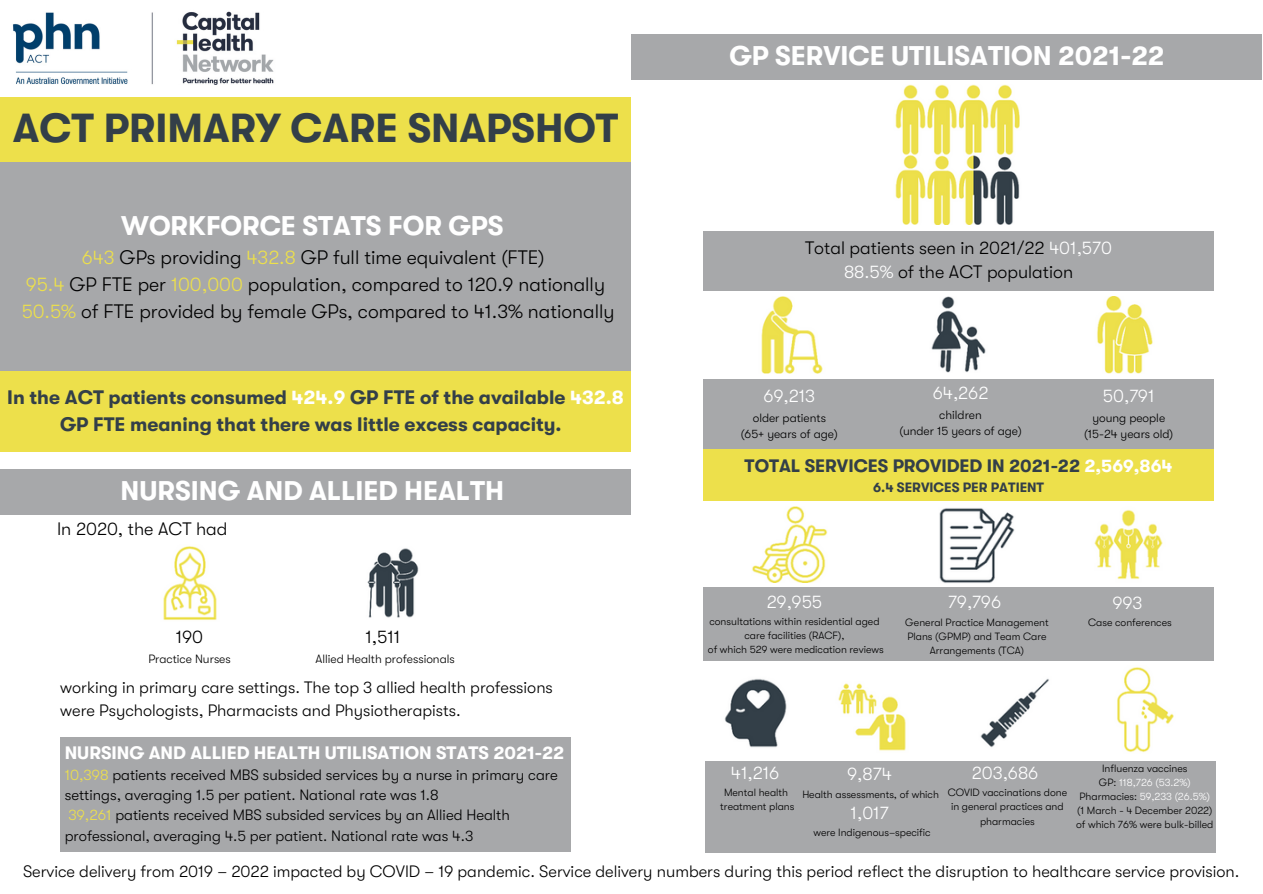
<style>
.page{position:relative;width:1263px;height:894px;background:#fff}
.page>*{position:absolute;margin:0;border:0;box-sizing:border-box;transform-origin:0 0}
.t1{font:700 40.5px "GT Walsheim";color:#333f48}
.t2{font:700 27px "GT Walsheim";color:#fff}
.t3{font:300 19.5px "GT Walsheim";color:#000}
.t4{font:700 19.5px/27px "GT Walsheim";color:#333f48;text-align:center}
.t5{font:300 18px "GT Walsheim";color:#000}
.t6{font:300 18px "GT Walsheim";color:#fff}
.t7{font:700 18px "GT Walsheim";color:#fff}
.t8{font:700 18px "GT Walsheim";color:#333f48}
.t9{font:300 16.5px/22.5px "GT Walsheim";color:#000}
.t10{font:300 15px/20.2px "GT Walsheim";color:#000}
.t11{font:700 13.5px "GT Walsheim";color:#333f48}
.t12{font:300 12px "GT Walsheim";color:#000}
.t13{font:300 10.5px/14px "GT Walsheim";color:#000;text-align:center}
.t14{font:300 10.5px "GT Walsheim";color:#fff}
.s1{color:#ede04b}
.s2{color:#fff}
.s3{color:#000}
</style>
<div class="page">
<div style="left:0;top:97px;width:631px;height:65px;background:#ede04b"></div>
<div style="left:0;top:162px;width:631px;height:210px;background:#a7a8aa"></div>
<div style="left:0;top:371px;width:631px;height:80px;background:#ede04b"></div>
<div style="left:631px;top:34px;width:631px;height:45px;background:#a7a8aa"></div>
<img style="left:895px;top:85px;width:125px;height:139px">
<img style="left:761px;top:296px;width:62px;height:77px">
<img style="left:931px;top:296px;width:55px;height:76px">
<img style="left:1097px;top:296px;width:56px;height:77px">
<div style="left:703px;top:379px;width:511px;height:74px;background:#a7a8aa"></div>
<div style="left:703px;top:231px;width:511px;height:59px;background:#a7a8aa"></div>
<div style="left:703px;top:449px;width:511px;height:51px;background:#ede04b"></div>
<img style="left:752px;top:506px;width:75px;height:77px">
<img style="left:939px;top:508px;width:76px;height:75px">
<img style="left:1094px;top:510px;width:69px;height:69px">
<img style="left:724px;top:679px;width:63px;height:69px">
<img style="left:838px;top:683px;width:68px;height:68px">
<img style="left:980px;top:679px;width:69px;height:69px">
<img style="left:1117px;top:667px;width:57px;height:85px">
<div style="left:703px;top:587px;width:511px;height:73px;background:#a7a8aa"></div>
<div style="left:705px;top:761px;width:511px;height:91px;background:#a7a8aa"></div>
<img style="left:12px;top:11px;width:262px;height:74px">
<div style="left:60px;top:736px;width:511px;height:114px;background:#a7a8aa"></div>
<div style="left:0;top:469px;width:631px;height:45px;background:#a7a8aa"></div>
<img style="left:163px;top:546px;width:54px;height:74px">
<img style="left:367px;top:548px;width:52px;height:70px">
<p class="t1" style="left:13px;top:105px;width:607px">ACT PRIMARY CARE SNAPSHOT</p>
<p class="t2" style="left:121px;top:211px;width:384px">WORKFORCE STATS FOR GPS</p>
<p class="t3" style="left:82px;top:247px;width:464px"><span class="s1">643</span> GPs providing <span class="s1">432.8</span> GP full time equivalent (FTE)</p>
<p class="t3" style="left:26px;top:274px;width:580px"><span class="s1">95.4</span> GP FTE per <span class="s1">100,000</span> population, compared to 120.9 nationally</p>
<p class="t3" style="left:22px;top:301px;width:594px"><span class="s1">50.5%</span> of FTE provided by female GPs, compared to 41.3% nationally</p>
<p class="t4" style="left:7px;top:384px;width:618px">In the ACT patients consumed <span class="s2">424.9</span> GP FTE of the available <span class="s2">432.8<br></span>GP FTE meaning that there was little excess capacity.</p>
<p class="t2" style="left:121px;top:475px;width:385px">NURSING AND ALLIED HEALTH</p>
<p class="t5" style="left:57px;top:519px;width:172px">In 2020, the ACT had</p>
<p class="t5" style="left:176px;top:627px;width:29px">190</p>
<p class="t12" style="left:148px;top:652px;width:84px">Practice Nurses</p>
<p class="t9" style="left:60px;top:676px;width:494px">working in primary care settings. The top 3 allied health professions were Psychologists, Pharmacists and Physiotherapists.</p>
<p class="t5" style="left:365px;top:627px;width:36px">1,511</p>
<p class="t12" style="left:316px;top:652px;width:141px">Allied Health professionals</p>
<p class="t7" style="left:65px;top:743px;width:501px">NURSING AND ALLIED HEALTH UTILISATION STATS 2021-22</p>
<p class="t10" style="left:65px;top:764px;width:495px"><span class="s1">10,398</span> patients received MBS subsided services by a nurse in primary care settings, averaging 1.5 per patient. National rate was 1.8</p>
<p class="t10" style="left:65px;top:805px;width:447px"><span class="s1">39,261</span> patients received MBS subsided services by an Allied Health professional, averaging 4.5 per patient. National rate was 4.3</p>
<p class="t2" style="left:729px;top:40px;width:437px">GP SERVICE UTILISATION 2021-22</p>
<p class="t5" style="left:805px;top:237px;width:308px">Total patients seen in 2021/22 <span class="s2">401,570</span></p>
<p class="t5" style="left:844px;top:262px;width:231px"><span class="s2">88.5%</span> of the ACT population</p>
<p class="t6" style="left:763px;top:385px;width:53px">69,213</p>
<p class="t12" style="left:753px;top:411px;width:75px">older patients</p>
<p class="t12" style="left:741px;top:427px;width:98px">(65+ years of age)</p>
<p class="t6" style="left:933px;top:383px;width:57px">64,262</p>
<p class="t12" style="left:939px;top:408px;width:44px">children</p>
<p class="t12" style="left:899px;top:424px;width:124px">(under 15 years of age)</p>
<p class="t6" style="left:1103px;top:385px;width:53px">50,791</p>
<p class="t12" style="left:1092px;top:411px;width:74px">young people</p>
<p class="t12" style="left:1084px;top:427px;width:91px">(15-24 years old)</p>
<p class="t8" style="left:745px;top:455px;width:429px">TOTAL SERVICES PROVIDED IN 2021-22 <span class="s2">2,569,864</span></p>
<p class="t11" style="left:873px;top:480px;width:173px">6.4 SERVICES PER PATIENT</p>
<p class="t6" style="left:767px;top:591px;width:57px">29,955</p>
<p class="t13" style="left:709px;top:614px;width:172px">consultations within residential aged care facilities (RACF),</p>
<p class="t13" style="left:708px;top:642px;width:177px">of which 529 were medication reviews</p>
<p class="t6" style="left:948px;top:592px;width:54px">79,796</p>
<p class="t13" style="left:905px;top:615px;width:145px">General Practice Management<br>Plans (GPMP) and Team Care<br>Arrangements (TCA)</p>
<p class="t6" style="left:1113px;top:592px;width:31px">993</p>
<p class="t13" style="left:1088px;top:615px;width:85px">Case conferences</p>
<p class="t6" style="left:731px;top:762px;width:50px">41,216</p>
<p class="t13" style="left:724px;top:785px;width:66px">Mental health</p>
<p class="t13" style="left:720px;top:799px;width:76px">treatment plans</p>
<p class="t6" style="left:847px;top:763px;width:46px">9,874</p>
<p class="t13" style="left:802px;top:787px;width:138px">Health assessments, of which</p>
<p class="t6" style="left:851px;top:802px;width:40px">1,017</p>
<p class="t13" style="left:813px;top:825px;width:119px">were Indigenous–specific</p>
<p class="t6" style="left:972px;top:762px;width:68px">203,686</p>
<p class="t13" style="left:948px;top:785px;width:121px">COVID vaccinations done in general practices and pharmacies</p>
<p class="t13" style="left:1102px;top:761px;width:87px">Influenza vaccines</p>
<p class="t14" style="left:1099px;top:776px;width:93px"><span class="s3">GP:</span> 118,726 (53.2%)</p>
<p class="t14" style="left:1079px;top:790px;width:132px"><span class="s3">Pharmacies:</span> 59,233 (26.5%)</p>
<p class="t13" style="left:1077px;top:803px;width:137px">(1 March - 4 December 2022)</p>
<p class="t13" style="left:1076px;top:817px;width:139px">of which 76% were bulk-billed</p>
<p class="t9" style="left:23px;top:860px;width:1218px">Service delivery from 2019 – 2022 impacted by COVID – 19 pandemic. Service delivery numbers during this period reflect the disruption to healthcare service provision.</p>
</div>
